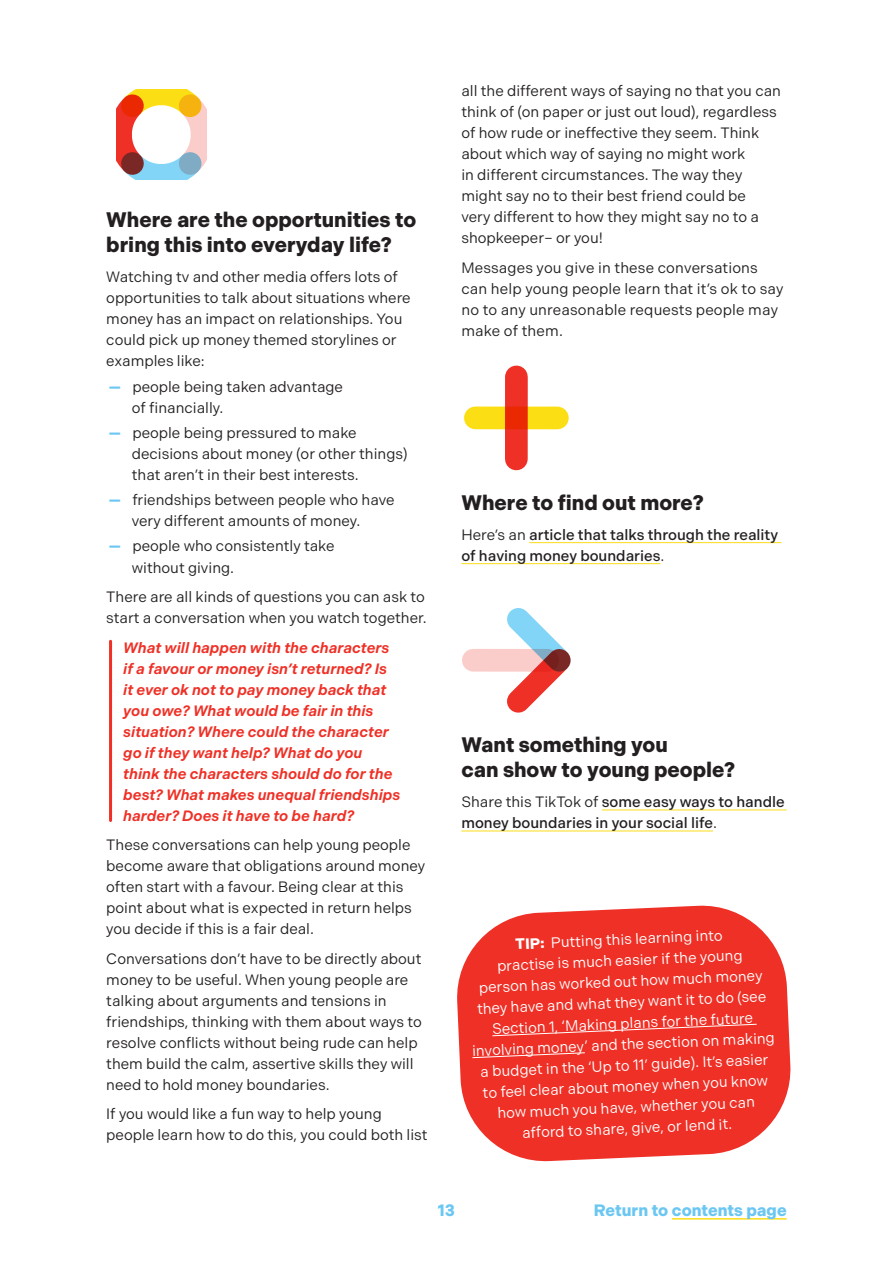
<style>
.page{position:relative;width:893px;height:1263px;background:#fff}
.page>*{position:absolute;margin:0;border:0;box-sizing:border-box;transform-origin:0 0}
.Subtitle_new{font:700 21px/25.5px "Indivisible";color:#231f20}
.t1{font:700 16.5px "Indivisible";color:#6bc7f2}
.body_text{font:15px/21px "Indivisible";color:#231f20}
.t2{font:15px/21px "Indivisible";color:#fff;text-align:center}
.quote{font:italic 600 15px/21px "Indivisible";color:#ef3026}
.body_text-2{font:500 15px/21px "Indivisible";color:#231f20}
.s1{font-weight:500;font-size:24px;color:#6bc7f2}
.s2{font-weight:400}
.s3{font-weight:700}
</style>
<div class="page">
<svg style="left:457px;top:905px;width:334px;height:257px;background:#f04940"></svg>
<svg style="left:492px;top:1024px;width:265px;height:12px;background:#f04137"></svg>
<svg style="left:472px;top:1052px;width:113px;height:6px"></svg>
<hr style="left:109px;top:641px;width:3px;height:179px;background:#ef3026">
<svg style="left:117px;top:90px;width:89px;height:89px"></svg>
<hr style="left:529px;top:542px;width:252px;height:1px;background:#fadd17">
<hr style="left:461px;top:563px;width:199px;height:1px;background:#fadd17">
<hr style="left:602px;top:809px;width:185px;height:1px;background:#fadd17">
<hr style="left:461px;top:830px;width:252px;height:1px;background:#fadd17">
<div style="left:475px;top:406px;width:82px;height:23px;background:#fbde14"></div>
<svg style="left:505px;top:377px;width:23px;height:82px;background:#ed301f"></svg>
<div style="left:473px;top:649px;width:75px;height:23px;background:#facdcb"></div>
<svg style="left:507px;top:608px;width:64px;height:105px"></svg>
<hr style="left:672px;top:1218px;width:115px;height:1px;background:#fadd17">
<p class="Subtitle_new" style="left:106px;top:207px;width:312px">Where are the opportunities to bring this into everyday life?</p>
<p class="body_text" style="left:106px;top:266px;width:306px">Watching tv and other media offers lots of opportunities to talk about situations where money has an impact on relationships. You could pick up money themed storylines or examples like:</p>
<p class="body_text" style="left:132px;top:376px;width:213px;text-indent:-23px"><span class="s1">—</span> people being taken advantage of financially.</p>
<p class="body_text" style="left:132px;top:422px;width:277px;text-indent:-23px"><span class="s1">—</span> people being pressured to make decisions about money (or other things) that aren’t in their best interests.</p>
<p class="body_text" style="left:132px;top:490px;width:264px;text-indent:-23px"><span class="s1">—</span> friendships between people who have very different amounts of money.</p>
<p class="body_text" style="left:132px;top:536px;width:204px;text-indent:-23px"><span class="s1">—</span> people who consistently take without giving.</p>
<p class="body_text" style="left:106px;top:586px;width:322px">There are all kinds of questions you can ask to start a conversation when you watch together.</p>
<p class="quote" style="left:123px;top:637px;width:278px">What will happen with the characters if a favour or money isn’t returned? Is it ever ok not to pay money back that you owe? What would be fair in this situation? Where could the character go if they want help? What do you think the characters should do for the best? What makes unequal friendships harder? Does it have to be hard?</p>
<p class="body_text" style="left:106px;top:834px;width:320px">These conversations can help young people become aware that obligations around money often start with a favour. Being clear at this point about what is expected in return helps you decide if this is a fair deal.</p>
<p class="body_text" style="left:106px;top:948px;width:317px">Conversations don’t have to be directly about money to be useful. When young people are talking about arguments and tensions in friendships, thinking with them about ways to resolve conflicts without being rude can help them build the calm, assertive skills they will need to hold money boundaries.</p>
<p class="body_text" style="left:106px;top:1103px;width:323px">If you would like a fun way to help young people learn how to do this, you could both list</p>
<p class="body_text" style="left:461px;top:81px;width:321px">all the different ways of saying no that you can think of (on paper or just out loud), regardless of how rude or ineffective they seem. Think about which way of saying no might work<br>in different circumstances. The way they might say no to their best friend could be<br>very different to how they might say no to a shopkeeper– or you!</p>
<p class="body_text" style="left:461px;top:257px;width:324px">Messages you give in these conversations can help young people learn that it’s ok to say no to any unreasonable requests people may make of them.</p>
<p class="Subtitle_new" style="left:461px;top:490px;width:244px">Where to find out more?</p>
<p class="body_text-2" style="left:461px;top:524px;width:318px"><span class="s2">Here’s an</span> article that talks through the reality of having money boundaries<span class="s2">.</span></p>
<p class="Subtitle_new" style="left:461px;top:732px;width:275px">Want something you<br>can show to young people?</p>
<p class="body_text-2" style="left:461px;top:791px;width:325px"><span class="s2">Share this TikTok of</span> some easy ways to handle money boundaries in your social life<span class="s2">.</span></p>
<p class="t2" style="left:466px;top:937px;width:304px;rotate:-3deg"><span class="s3">TIP:</span> Putting this learning into<br>practise is much easier if the young<br>person has worked out how much money they have and what they want it to do (see Section 1, ‘Making plans for the future involving money’ and the section on making a budget in the ‘Up to 11’ guide). It’s easier to feel clear about money when you know how much you have, whether you can afford to share, give, or lend it.</p>
<p class="t1" style="left:438px;top:1200px;width:19px">13</p>
<p class="t1" style="left:594px;top:1200px;width:194px">Return to contents page</p>
</div>
